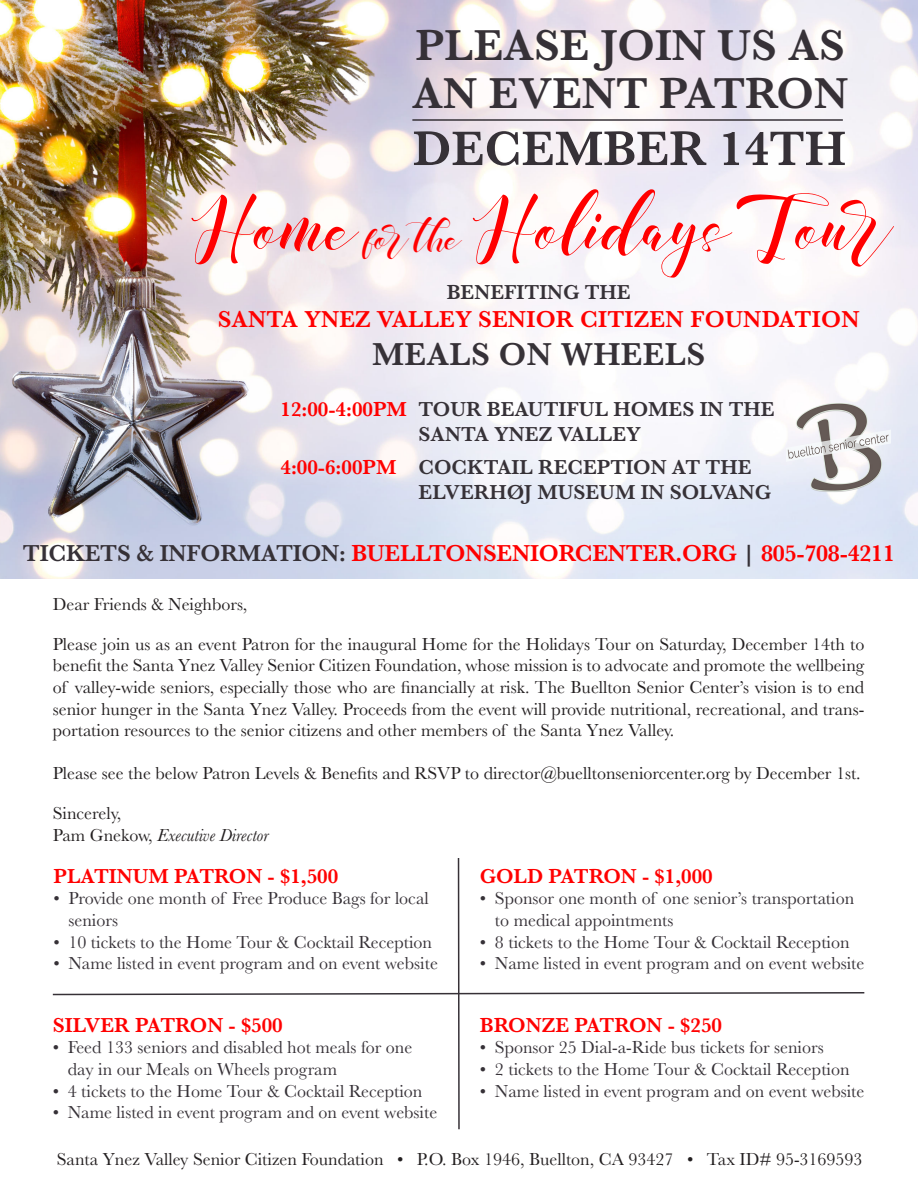
<style>
.page{position:relative;width:918px;height:1188px;background:#fff}
.page>*{position:absolute;margin:0;border:0;box-sizing:border-box;transform-origin:0 0}
.t1{font:52.5px "illusias";letter-spacing:-.03em;color:#f00}
.t2{font:600 50.25px "Baskerville";color:#363137}
.t3{font:600 45px/48px "Baskerville";color:#363137}
.t4{font:600 33px "Baskerville";letter-spacing:.01em;color:#363137}
.t5{font:600 24px "Baskerville";letter-spacing:-.01em;color:#f00}
.t6{font:600 24px "Baskerville";letter-spacing:.01em;color:#f00}
.t7{font:600 21px "Baskerville";color:#363137}
.t8{font:600 21px "Baskerville";color:#f00}
.t9{font:18px/21.6px "Baskerville";color:#231f20;text-align:justify}
.t10{font:18px/21.6px "Baskerville";color:#363137}
.t11{font:italic 18px "Baskerville";color:#231f20}
.s1{font-size:27px}
.s2{color:#363137}
.s3{font-style:normal}
</style>
<div class="page">
<img style="left:0;top:0;width:918px;height:579px">
<img style="left:786px;top:394px;width:105px;height:105px">
<hr style="left:412px;top:119px;width:431px;height:2px;background:#363137">
<svg style="left:52px;top:858px;width:813px;height:272px"></svg>
<p class="t3" style="left:412px;top:21px;width:437px">PLEASE JOIN US AS<br>AN EVENT PATRON</p>
<p class="t2" style="left:413px;top:113px;width:435px">DECEMBER 14TH</p>
<p class="t1" style="left:187px;top:200px;width:711px">Home <span class="s1">for the</span> HolidaysTour</p>
<p class="t7" style="left:447px;top:277px;width:185px">BENEFITING THE</p>
<p class="t6" style="left:218px;top:303px;width:643px">SANTA YNEZ VALLEY SENIOR CITIZEN FOUNDATION</p>
<p class="t4" style="left:372px;top:331px;width:335px">MEALS ON WHEELS</p>
<p class="t8" style="left:280px;top:394px;width:128px">12:00-4:00PM</p>
<p class="t8" style="left:280px;top:452px;width:117px">4:00-6:00PM</p>
<p class="t7" style="left:419px;top:394px;width:358px">TOUR BEAUTIFUL HOMES IN THE</p>
<p class="t7" style="left:419px;top:419px;width:224px">SANTA YNEZ VALLEY</p>
<p class="t7" style="left:419px;top:452px;width:334px">COCKTAIL RECEPTION AT THE</p>
<p class="t7" style="left:419px;top:477px;width:354px">ELVERHØJ MUSEUM IN SOLVANG</p>
<p class="t5" style="left:23px;top:537px;width:874px"><span class="s2">TICKETS &amp; INFORMATION:</span> BUELLTONSENIORCENTER.ORG <span class="s2">|</span> 805-708-4211</p>
<p class="t9" style="left:53px;top:594px;width:196px">Dear Friends &amp; Neighbors,</p>
<p class="t9" style="left:53px;top:633px;width:813px">Please join us as an event Patron for the inaugural Home for the Holidays Tour on Saturday, December 14th to benefit the Santa Ynez Valley Senior Citizen Foundation, whose mission is to advocate and promote the wellbeing of valley-wide seniors, especially those who are financially at risk. The Buellton Senior Center’s vision is to end senior hunger in the Santa Ynez Valley. Proceeds from the event will provide nutritional, recreational, and trans&shy;portation resources to the senior citizens and other members of the Santa Ynez Valley.</p>
<p class="t9" style="left:53px;top:763px;width:809px">Please see the below Patron Levels &amp; Benefits and RSVP to director@buelltonseniorcenter.org by December 1st.</p>
<p class="t9" style="left:53px;top:803px;width:70px">Sincerely,</p>
<p class="t11" style="left:53px;top:823px;width:217px"><span class="s3">Pam Gnekow,</span> Executive Director</p>
<p class="t8" style="left:53px;top:861px;width:286px">PLATINUM PATRON - $1,500</p>
<p class="t10" style="left:68px;top:888px;width:362px;text-indent:-15px">• Provide one month of Free Produce Bags for local seniors</p>
<p class="t10" style="left:53px;top:931px;width:380px">• 10 tickets to the Home Tour &amp; Cocktail Reception</p>
<p class="t10" style="left:53px;top:953px;width:386px">• Name listed in event program and on event website</p>
<p class="t8" style="left:53px;top:1010px;width:232px">SILVER PATRON - $500</p>
<p class="t10" style="left:68px;top:1037px;width:346px;text-indent:-15px">• Feed 133 seniors and disabled hot meals for one day in our Meals on Wheels program</p>
<p class="t10" style="left:53px;top:1080px;width:371px">• 4 tickets to the Home Tour &amp; Cocktail Reception</p>
<p class="t10" style="left:53px;top:1102px;width:386px">• Name listed in event program and on event website</p>
<p class="t8" style="left:480px;top:861px;width:234px">GOLD PATRON - $1,000</p>
<p class="t10" style="left:495px;top:888px;width:361px;text-indent:-15px">• Sponsor one month of one senior’s transportation to medical appointments</p>
<p class="t10" style="left:480px;top:931px;width:371px">• 8 tickets to the Home Tour &amp; Cocktail Reception</p>
<p class="t10" style="left:480px;top:953px;width:386px">• Name listed in event program and on event website</p>
<p class="t8" style="left:480px;top:1010px;width:244px">BRONZE PATRON - $250</p>
<p class="t10" style="left:480px;top:1037px;width:345px">• Sponsor 25 Dial-a-Ride bus tickets for seniors</p>
<p class="t10" style="left:480px;top:1059px;width:371px">• 2 tickets to the Home Tour &amp; Cocktail Reception</p>
<p class="t10" style="left:480px;top:1080px;width:386px">• Name listed in event program and on event website</p>
<p class="t9" style="left:57px;top:1148px;width:807px">Santa Ynez Valley Senior Citizen Foundation • P.O. Box 1946, Buellton, CA 93427 • Tax ID# 95-3169593</p>
</div>
